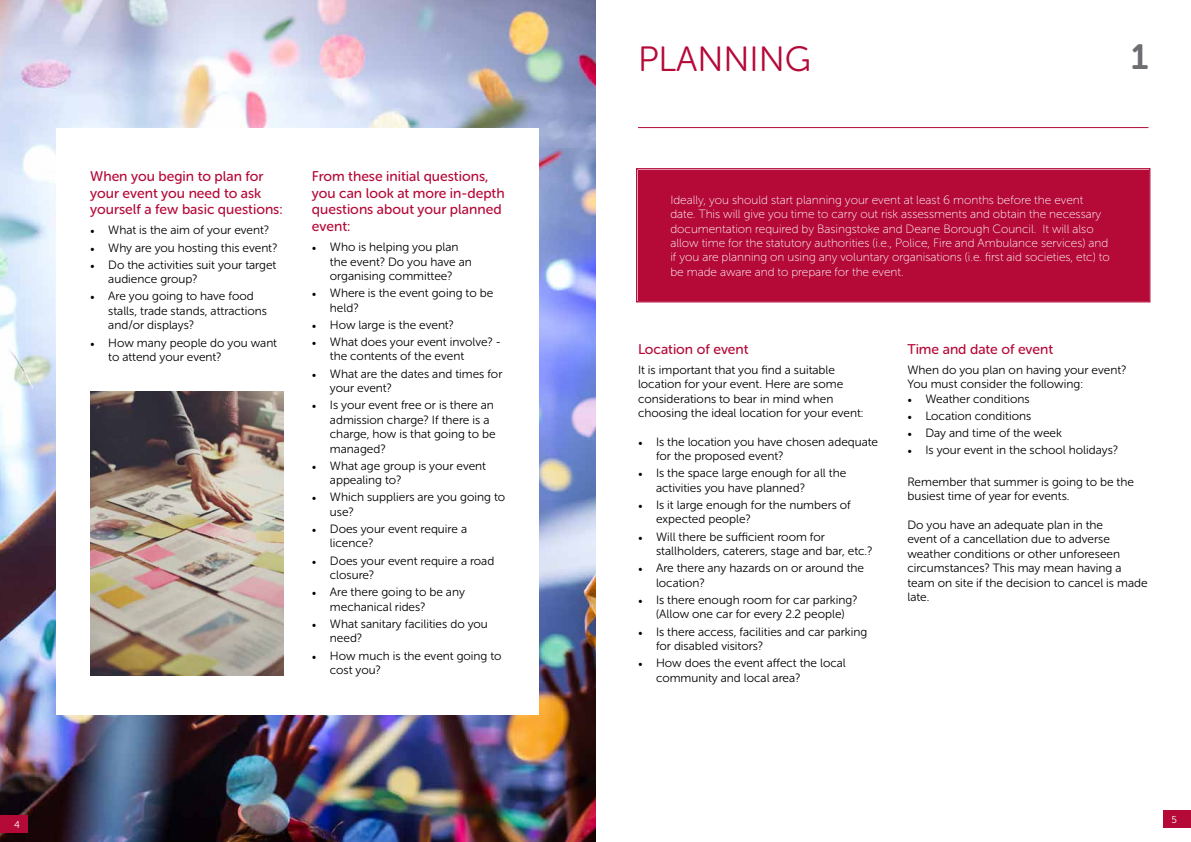
<style>
.page{position:relative;width:1191px;height:842px;background:#fff}
.page>*{position:absolute;margin:0;border:0;box-sizing:border-box;transform-origin:0 0}
.t1{font:35px "Museo Sans Rounded 300";color:#b50938}
.t2{font:35px "Museo Sans Rounded 700";color:#6d6e71}
.t3{font:14px/16.8px "Museo Sans Rounded 500";color:#b50938}
.t4{font:12px/14.4px "Museo Sans Rounded 300";color:#000}
.t5{font:12px/14.4px "Museo Sans Rounded 100";color:#fff}
.t6{font:10px "Museo Sans Rounded 300";color:#fff}
.s1{font-family:"Minion Pro"}
</style>
<div class="page">
<img style="left:0;top:0;width:595px;height:842px">
<div style="left:57px;top:128px;width:482px;height:586px;background:#fff"></div>
<div style="left:636px;top:168px;width:515px;height:135px;background:#b50938"></div>
<div style="left:638px;top:171px;width:509px;height:129px;border:1px solid #b50938"></div>
<hr style="left:638px;top:127px;width:510px;height:1px;background:#b50938">
<img style="left:90px;top:391px;width:193px;height:285px">
<div style="left:1162px;top:811px;width:29px;height:17px;background:#b50938"></div>
<div style="left:0;top:816px;width:28px;height:17px;background:#b50938"></div>
<p class="t6" style="left:14px;top:819px;width:7px">4</p>
<p class="t3" style="left:90px;top:168px;width:194px">When you begin to plan for your event you need to ask yourself a few basic questions:</p>
<p class="t4" style="left:90px;top:223px;width:180px"><span class="s1">•</span> What is the aim of your event?</p>
<p class="t4" style="left:90px;top:240px;width:189px"><span class="s1">•</span> Why are you hosting this event?</p>
<p class="t4" style="left:108px;top:258px;width:170px;text-indent:-18px"><span class="s1">•</span> Do the activities suit your target audience group?</p>
<p class="t4" style="left:108px;top:289px;width:160px;text-indent:-18px"><span class="s1">•</span> Are you going to have food stalls, trade stands, attractions and/or displays?</p>
<p class="t4" style="left:108px;top:335px;width:170px;text-indent:-18px"><span class="s1">•</span> How many people do you want to attend your event?</p>
<p class="t3" style="left:312px;top:168px;width:194px">From these initial questions, you can look at more in-depth questions about your planned event:</p>
<p class="t4" style="left:330px;top:240px;width:143px;text-indent:-18px"><span class="s1">•</span> Who is helping you plan the event? Do you have an organising committee?</p>
<p class="t4" style="left:330px;top:286px;width:165px;text-indent:-18px"><span class="s1">•</span> Where is the event going to be held?</p>
<p class="t4" style="left:312px;top:318px;width:144px"><span class="s1">•</span> How large is the event?</p>
<p class="t4" style="left:330px;top:335px;width:172px;text-indent:-18px"><span class="s1">•</span> What does your event involve? - the contents of the event</p>
<p class="t4" style="left:330px;top:366px;width:174px;text-indent:-18px"><span class="s1">•</span> What are the dates and times for your event?</p>
<p class="t4" style="left:330px;top:398px;width:167px;text-indent:-18px"><span class="s1">•</span> Is your event free or is there an admission charge? If there is a charge, how is that going to be managed?</p>
<p class="t4" style="left:330px;top:459px;width:158px;text-indent:-18px"><span class="s1">•</span> What age group is your event appealing to?</p>
<p class="t4" style="left:330px;top:490px;width:177px;text-indent:-18px"><span class="s1">•</span> Which suppliers are you going to use?</p>
<p class="t4" style="left:330px;top:522px;width:139px;text-indent:-18px"><span class="s1">•</span> Does your event require a licence?</p>
<p class="t4" style="left:330px;top:553px;width:166px;text-indent:-18px"><span class="s1">•</span> Does your event require a road closure?</p>
<p class="t4" style="left:330px;top:585px;width:136px;text-indent:-18px"><span class="s1">•</span> Are there going to be any mechanical rides?</p>
<p class="t4" style="left:330px;top:617px;width:159px;text-indent:-18px"><span class="s1">•</span> What sanitary facilities do you need?</p>
<p class="t4" style="left:330px;top:648px;width:173px;text-indent:-18px"><span class="s1">•</span> How much is the event going to cost you?</p>
<h1 class="t1" style="left:638px;top:40px;width:175px">PLANNING</h1>
<h1 class="t2" style="left:1131px;top:37px;width:19px">1</h1>
<p class="t5" style="left:670px;top:193px;width:441px">Ideally, you should start planning your event at least 6 months before the event date. This will give you time to carry out risk assessments and obtain the necessary documentation required by Basingstoke and Deane Borough Council. It will also allow time for the statutory authorities (i.e., Police, Fire and Ambulance services) and if you are planning on using any voluntary organisations (i.e. first aid societies, etc) to be made aware and to prepare for the event.</p>
<p class="t3" style="left:638px;top:340px;width:112px">Location of event</p>
<p class="t4" style="left:638px;top:362px;width:227px">It is important that you find a suitable location for your event. Here are some considerations to bear in mind when choosing the ideal location for your event:</p>
<p class="t4" style="left:656px;top:434px;width:224px;text-indent:-18px"><span class="s1">•</span> Is the location you have chosen adequate for the proposed event?</p>
<p class="t4" style="left:656px;top:466px;width:192px;text-indent:-18px"><span class="s1">•</span> Is the space large enough for all the activities you have planned?</p>
<p class="t4" style="left:656px;top:498px;width:196px;text-indent:-18px"><span class="s1">•</span> Is it large enough for the numbers of expected people?</p>
<p class="t4" style="left:656px;top:529px;width:218px;text-indent:-18px"><span class="s1">•</span> Will there be sufficient room for stallholders, caterers, stage and bar, etc.?</p>
<p class="t4" style="left:656px;top:561px;width:210px;text-indent:-18px"><span class="s1">•</span> Are there any hazards on or around the location?</p>
<p class="t4" style="left:638px;top:593px;width:221px;text-align:center"><span class="s1">•</span> Is there enough room for car parking? (Allow one car for every 2.2 people)</p>
<p class="t4" style="left:656px;top:624px;width:213px;text-indent:-18px"><span class="s1">•</span> Is there access, facilities and car parking for disabled visitors?</p>
<p class="t4" style="left:656px;top:656px;width:191px;text-indent:-18px"><span class="s1">•</span> How does the event affect the local community and local area?</p>
<p class="t3" style="left:907px;top:340px;width:147px">Time and date of event</p>
<p class="t4" style="left:907px;top:362px;width:220px">When do you plan on having your event?<br>You must consider the following:</p>
<p class="t4" style="left:907px;top:391px;width:124px"><span class="s1">•</span> Weather conditions</p>
<p class="t4" style="left:907px;top:408px;width:125px"><span class="s1">•</span> Location conditions</p>
<p class="t4" style="left:907px;top:426px;width:156px"><span class="s1">•</span> Day and time of the week</p>
<p class="t4" style="left:907px;top:443px;width:212px"><span class="s1">•</span> Is your event in the school holidays?</p>
<p class="t4" style="left:907px;top:475px;width:228px">Remember that summer is going to be the busiest time of year for events.</p>
<p class="t4" style="left:907px;top:518px;width:242px">Do you have an adequate plan in the<br>event of a cancellation due to adverse weather conditions or other unforeseen circumstances? This may mean having a team on site if the decision to cancel is made late.</p>
<p class="t6" style="left:1171px;top:814px;width:7px">5</p>
</div>
